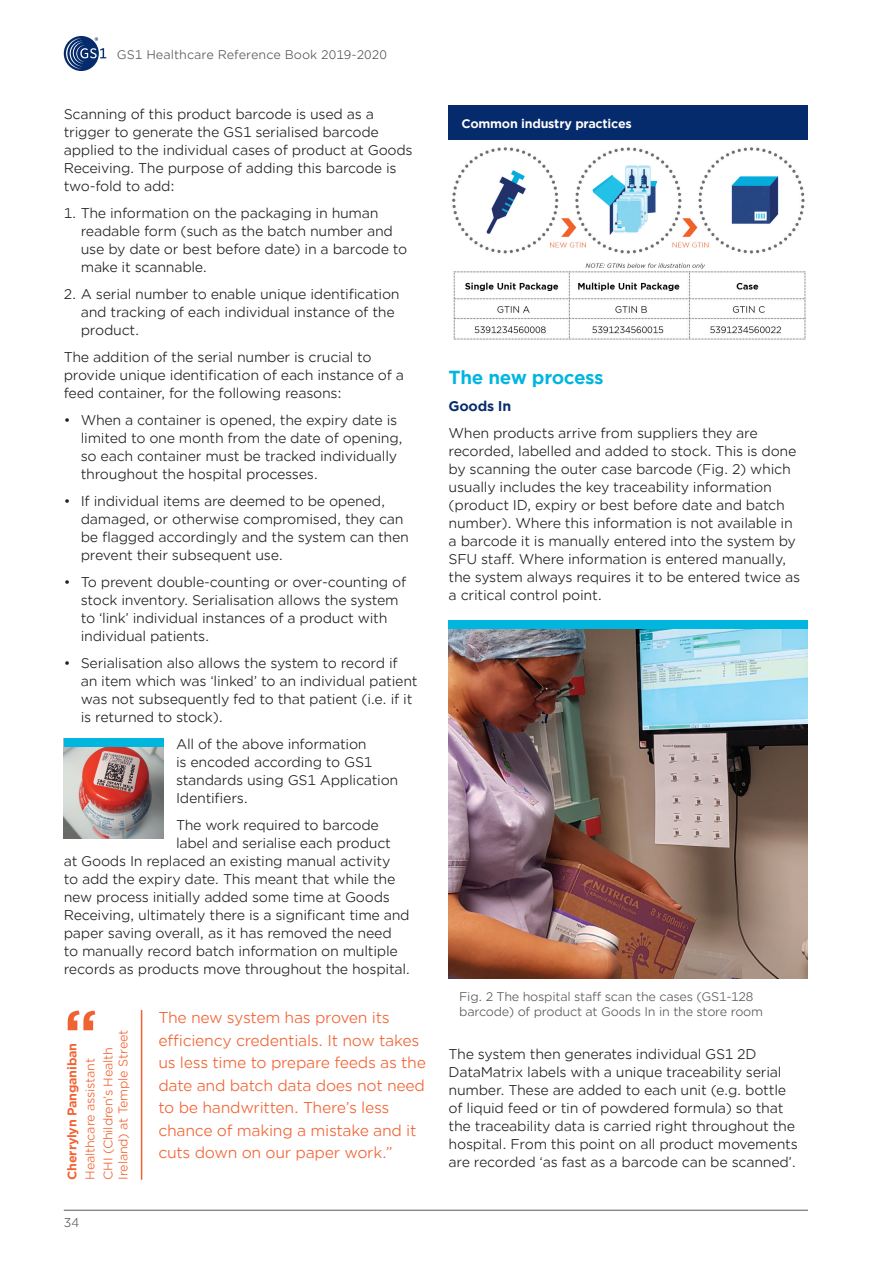
<style>
.page{position:relative;width:893px;height:1263px;background:#fff}
.page>*{position:absolute;margin:0;border:0;box-sizing:border-box;transform-origin:0 0}
._16_Body_Text_reduit{font:700 60px "Gotham Office";color:#f16232}
._16_Body_Text_reduit-2{font:700 18px "Gotham Office";letter-spacing:-.025em;color:#00b6de}
._20_exergue_revu{font:15px/22.5px "Gotham Office";letter-spacing:-.02em;color:#f16232}
._16_Body_Text_reduit-3{font:13.5px/18px "Gotham Office";letter-spacing:-.02em;color:#231f20}
._16_Body_Text_reduit-4{font:700 13.5px "Gotham Office";letter-spacing:-.02em;color:#052b6c}
._16_Body_Text__9pt{font:12px/15px "Gotham Office";letter-spacing:-.02em;color:#57585a}
._16_Body_Text_reduit-5{font:12px/18px "Gotham Office";letter-spacing:-.02em;color:#f16232}
._16_Body_Text__9pt-2{font:12px "Gotham Office";color:#57585a}
._16_Body_Text__8pt{font:700 12px "Gotham Office";letter-spacing:-.02em;color:#fff}
.s1{font-weight:700}
</style>
<div class="page">
<hr style="left:64px;top:1210px;width:744px;height:1px;background:#57585a">
<img style="left:449px;top:628px;width:359px;height:350px">
<div style="left:449px;top:620px;width:359px;height:8px;background:#00b6de"></div>
<hr style="left:141px;top:1010px;width:1px;height:170px;background:#f16232">
<svg style="left:64px;top:36px;width:35px;height:35px"></svg>
<svg style="left:66px;top:37px;width:40px;height:32px"></svg>
<img style="left:64px;top:747px;width:99px;height:91px">
<div style="left:64px;top:738px;width:99px;height:9px;background:#00b6de"></div>
<img style="left:452px;top:147px;width:354px;height:193px">
<div style="left:449px;top:106px;width:359px;height:34px;background:#052b6c"></div>
<p class="_16_Body_Text__9pt-2" style="left:117px;top:46px;width:271px">GS1 Healthcare Reference Book 2019-2020</p>
<p class="_16_Body_Text_reduit-3" style="left:64px;top:104px;width:350px">Scanning of this product barcode is used as a trigger to generate the GS1 serialised barcode applied to the individual cases of product at Goods Receiving. The purpose of adding this barcode is two-fold to add:</p>
<p class="_16_Body_Text_reduit-3" style="left:81px;top:203px;width:328px;text-indent:-17px">1. The information on the packaging in human readable form (such as the batch number and use by date or best before date) in a barcode to make it scannable.</p>
<p class="_16_Body_Text_reduit-3" style="left:81px;top:284px;width:320px;text-indent:-17px">2. A serial number to enable unique identification and tracking of each individual instance of the product.</p>
<p class="_16_Body_Text_reduit-3" style="left:64px;top:347px;width:342px">The addition of the serial number is crucial to provide unique identification of each instance of a feed container, for the following reasons:</p>
<p class="_16_Body_Text_reduit-3" style="left:81px;top:410px;width:324px;text-indent:-17px">• When a container is opened, the expiry date is limited to one month from the date of opening, so each container must be tracked individually throughout the hospital processes.</p>
<p class="_16_Body_Text_reduit-3" style="left:81px;top:491px;width:330px;text-indent:-17px">• If individual items are deemed to be opened, damaged, or otherwise compromised, they can be flagged accordingly and the system can then prevent their subsequent use.</p>
<p class="_16_Body_Text_reduit-3" style="left:81px;top:572px;width:327px;text-indent:-17px">• To prevent double-counting or over-counting of stock inventory. Serialisation allows the system to ‘link’ individual instances of a product with individual patients.</p>
<p class="_16_Body_Text_reduit-3" style="left:81px;top:653px;width:338px;text-indent:-17px">• Serialisation also allows the system to record if an item which was ‘linked’ to an individual patient was not subsequently fed to that patient (i.e. if it is returned to stock).</p>
<p class="_16_Body_Text_reduit-3" style="left:176px;top:734px;width:224px">All of the above information<br>is encoded according to GS1 standards using GS1 Application<br>Identifiers.</p>
<p class="_16_Body_Text_reduit-3" style="left:176px;top:815px;width:204px">The work required to barcode</p>
<p class="_16_Body_Text_reduit-3" style="left:176px;top:833px;width:217px">label and serialise each product</p>
<p class="_16_Body_Text_reduit-3" style="left:64px;top:851px;width:328px">at Goods In replaced an existing manual activity</p>
<p class="_16_Body_Text_reduit-3" style="left:64px;top:869px;width:333px">to add the expiry date. This meant that while the</p>
<p class="_16_Body_Text_reduit-3" style="left:64px;top:887px;width:328px">new process initially added some time at Goods</p>
<p class="_16_Body_Text_reduit-3" style="left:64px;top:905px;width:347px">Receiving, ultimately there is a significant time and</p>
<p class="_16_Body_Text_reduit-3" style="left:64px;top:923px;width:330px">paper saving overall, as it has removed the need</p>
<p class="_16_Body_Text_reduit-3" style="left:64px;top:941px;width:336px">to manually record batch information on multiple</p>
<p class="_16_Body_Text_reduit-3" style="left:64px;top:959px;width:348px">records as products move throughout the hospital.</p>
<p class="_16_Body_Text_reduit" style="left:64px;top:991px;width:35px">‘‘</p>
<p class="_16_Body_Text_reduit-5" style="left:63px;top:1180px;width:138px;rotate:-90deg"><span class="s1">Cherrylyn Panganiban<br></span>Healthcare assistant<br>CHI (Children’s Health</p>
<p class="_16_Body_Text_reduit-5" style="left:114px;top:1180px;width:151px;rotate:-90deg">Ireland) at Temple Street</p>
<p class="_16_Body_Text__9pt" style="left:64px;top:1215px;width:17px">34</p>
<p class="_20_exergue_revu" style="left:158px;top:1006px;width:269px">The new system has proven its efficiency credentials. It now takes us less time to prepare feeds as the date and batch data does not need to be handwritten. There’s less chance of making a mistake and it cuts down on our paper work.”</p>
<p class="_16_Body_Text__8pt" style="left:461px;top:115px;width:172px">Common industry practices</p>
<p class="_16_Body_Text_reduit-2" style="left:449px;top:365px;width:157px">The new process</p>
<p class="_16_Body_Text_reduit-4" style="left:449px;top:397px;width:64px">Goods In</p>
<p class="_16_Body_Text_reduit-3" style="left:449px;top:424px;width:353px">When products arrive from suppliers they are recorded, labelled and added to stock. This is done by scanning the outer case barcode (Fig. 2) which usually includes the key traceability information (product ID, expiry or best before date and batch number). Where this information is not available in a barcode it is manually entered into the system by SFU staff. Where information is entered manually, the system always requires it to be entered twice as a critical control point.</p>
<p class="_16_Body_Text__9pt" style="left:459px;top:988px;width:305px">Fig. 2 The hospital staff scan the cases (GS1-128 barcode) of product at Goods In in the store room</p>
<p class="_16_Body_Text_reduit-3" style="left:449px;top:1045px;width:351px">The system then generates individual GS1 2D DataMatrix labels with a unique traceability serial number. These are added to each unit (e.g. bottle of liquid feed or tin of powdered formula) so that the traceability data is carried right throughout the hospital. From this point on all product movements are recorded ‘as fast as a barcode can be scanned’.</p>
</div>
